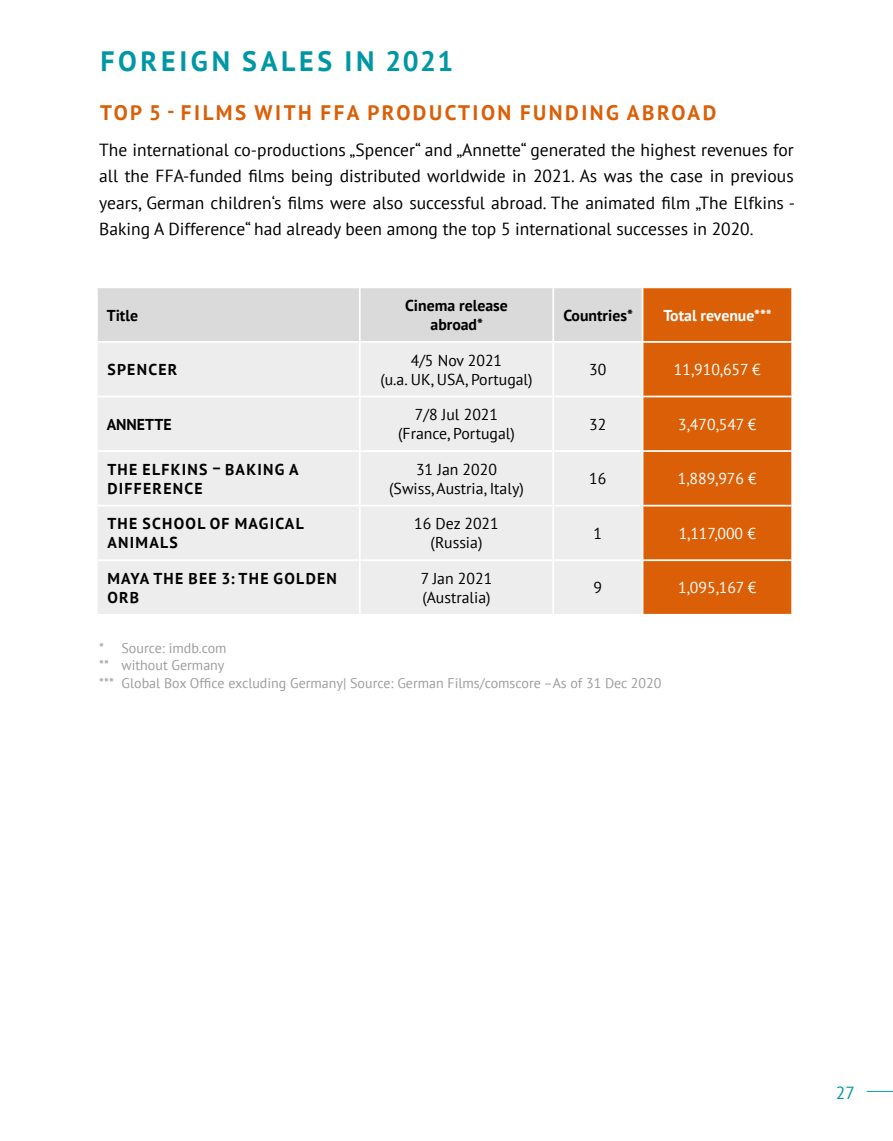
<style>
.page{position:relative;width:893px;height:1141px;background:#fff}
.page>*{position:absolute;margin:0;border:0;box-sizing:border-box;transform-origin:0 0}
.t1{font:700 28px "PT Sans";letter-spacing:.13em;color:#0097a4}
.t2{font:700 21px "PT Sans";letter-spacing:.12em;color:#da5f06}
.Fließtext{font:17.5px/26.2px "PT Sans";color:#000;text-align:justify}
.t3{font:17.5px "PT Sans";color:#0097a4}
.Tabellentext{font:15.75px "PT Sans";color:#000}
.Tabellentext-2{font:700 15.75px/19.2px "PT Sans";letter-spacing:.08em;color:#000}
.Tabellentext-3{font:15.75px "PT Sans";color:#fff}
.Tabellentext-4{font:700 15.75px "PT Sans";color:#000}
.Tabellentext-5{font:700 15.75px "PT Sans";color:#fff}
.Fließtext-2{font:14px "PT Sans";color:#9d9d9c}
</style>
<div class="page">
<svg style="left:867px;top:1091px;width:26px;height:1px"></svg>
<div style="left:98px;top:288px;width:544px;height:53px;background:#dadada"></div>
<div style="left:643px;top:288px;width:148px;height:326px;background:#da5f06"></div>
<div style="left:98px;top:343px;width:544px;height:271px;background:#ededed"></div>
<hr style="left:359px;top:288px;width:2px;height:53px;background:#fff">
<hr style="left:552px;top:288px;width:2px;height:53px;background:#fff">
<hr style="left:359px;top:343px;width:2px;height:53px;background:#fff">
<hr style="left:552px;top:343px;width:2px;height:53px;background:#fff">
<hr style="left:643px;top:341px;width:150px;height:2px;background:#fff">
<hr style="left:96px;top:396px;width:264px;height:1px;background:#fff">
<hr style="left:360px;top:396px;width:193px;height:1px;background:#fff">
<hr style="left:359px;top:397px;width:2px;height:53px;background:#fff">
<hr style="left:553px;top:396px;width:90px;height:1px;background:#fff">
<hr style="left:552px;top:397px;width:2px;height:53px;background:#fff">
<hr style="left:643px;top:396px;width:150px;height:1px;background:#fff">
<hr style="left:96px;top:450px;width:264px;height:2px;background:#fff">
<hr style="left:360px;top:450px;width:193px;height:2px;background:#fff">
<hr style="left:359px;top:452px;width:2px;height:53px;background:#fff">
<hr style="left:553px;top:450px;width:90px;height:2px;background:#fff">
<hr style="left:552px;top:452px;width:2px;height:53px;background:#fff">
<hr style="left:643px;top:450px;width:150px;height:2px;background:#fff">
<hr style="left:96px;top:505px;width:264px;height:1px;background:#fff">
<hr style="left:360px;top:505px;width:193px;height:1px;background:#fff">
<hr style="left:359px;top:506px;width:2px;height:53px;background:#fff">
<hr style="left:553px;top:505px;width:90px;height:1px;background:#fff">
<hr style="left:552px;top:506px;width:2px;height:53px;background:#fff">
<hr style="left:643px;top:505px;width:150px;height:1px;background:#fff">
<hr style="left:96px;top:559px;width:264px;height:2px;background:#fff">
<hr style="left:360px;top:559px;width:193px;height:2px;background:#fff">
<hr style="left:359px;top:561px;width:2px;height:53px;background:#fff">
<hr style="left:553px;top:559px;width:90px;height:2px;background:#fff">
<hr style="left:552px;top:561px;width:2px;height:53px;background:#fff">
<hr style="left:643px;top:559px;width:150px;height:2px;background:#fff">
<h1 class="t1" style="left:100px;top:42px;width:354px">FOREIGN SALES IN 2021</h1>
<h2 class="t2" style="left:100px;top:99px;width:618px">TOP 5 - FILMS WITH FFA PRODUCTION FUNDING ABROAD</h2>
<p class="Fließtext" style="left:99px;top:136px;width:697px">The international co-productions „Spencer“ and „Annette“ generated the highest revenues for all the FFA-funded films being distributed worldwide in 2021. As was the case in previous years, German children‘s films were also successful abroad. The animated film „The Elfkins - Baking A Difference“ had already been among the top 5 international successes in 2020.</p>
<p class="Tabellentext-2" style="left:107px;top:305px;width:33px">Title</p>
<p class="Tabellentext-2" style="left:107px;top:360px;width:71px">SPENCER</p>
<p class="Tabellentext-4" style="left:107px;top:414px;width:66px">ANNETTE</p>
<p class="Tabellentext-2" style="left:107px;top:459px;width:193px">THE ELFKINS – BAKING A</p>
<p class="Tabellentext-2" style="left:107px;top:478px;width:97px">DIFFERENCE</p>
<h1 class="Tabellentext-4" style="left:405px;top:295px;width:104px">Cinema release</h1>
<h1 class="Tabellentext-2" style="left:431px;top:315px;width:54px">abroad*</h1>
<p class="Tabellentext" style="left:411px;top:350px;width:93px">4/5 Nov 2021</p>
<p class="Tabellentext" style="left:380px;top:369px;width:154px">(u.a. UK, USA, Portugal)</p>
<p class="Tabellentext" style="left:415px;top:404px;width:85px">7/8 Jul 2021</p>
<p class="Tabellentext" style="left:398px;top:424px;width:118px">(France, Portugal)</p>
<p class="Tabellentext" style="left:416px;top:459px;width:82px">31 Jan 2020</p>
<p class="Tabellentext" style="left:389px;top:478px;width:136px">(Swiss, Austria, Italy)</p>
<p class="Tabellentext-2" style="left:107px;top:514px;width:198px">THE SCHOOL OF MAGICAL<br>ANIMALS</p>
<p class="Tabellentext" style="left:414px;top:514px;width:86px">16 Dez 2021</p>
<p class="Tabellentext" style="left:431px;top:533px;width:53px">(Russia)</p>
<p class="Tabellentext-2" style="left:107px;top:568px;width:231px">MAYA THE BEE 3: THE GOLDEN<br>ORB</p>
<p class="Tabellentext" style="left:421px;top:568px;width:73px">7 Jan 2021</p>
<p class="Tabellentext" style="left:422px;top:587px;width:70px">(Australia)</p>
<p class="Tabellentext-4" style="left:563px;top:305px;width:71px">Countries*</p>
<p class="Tabellentext-5" style="left:663px;top:305px;width:110px">Total revenue***</p>
<p class="Tabellentext" style="left:589px;top:359px;width:19px">30</p>
<p class="Tabellentext-3" style="left:674px;top:359px;width:88px">11,910,657 €</p>
<p class="Tabellentext" style="left:589px;top:414px;width:19px">32</p>
<p class="Tabellentext-3" style="left:678px;top:414px;width:80px">3,470,547 €</p>
<p class="Tabellentext" style="left:589px;top:469px;width:19px">16</p>
<p class="Tabellentext-3" style="left:678px;top:469px;width:81px">1,889,976 €</p>
<p class="Tabellentext" style="left:594px;top:523px;width:10px">1</p>
<p class="Tabellentext-3" style="left:679px;top:523px;width:79px">1,117,000 €</p>
<p class="Tabellentext" style="left:594px;top:578px;width:10px">9</p>
<p class="Tabellentext-3" style="left:678px;top:578px;width:80px">1,095,167 €</p>
<p class="Fließtext-2" style="left:99px;top:639px;width:129px">* Source: imdb.com</p>
<p class="Fließtext-2" style="left:99px;top:656px;width:127px">** without Germany</p>
<p class="Fließtext-2" style="left:99px;top:674px;width:564px">*** Global Box Office excluding Germany| Source: German Films/comscore –As of 31 Dec 2020</p>
<p class="t3" style="left:836px;top:1081px;width:21px">27</p>
</div>
